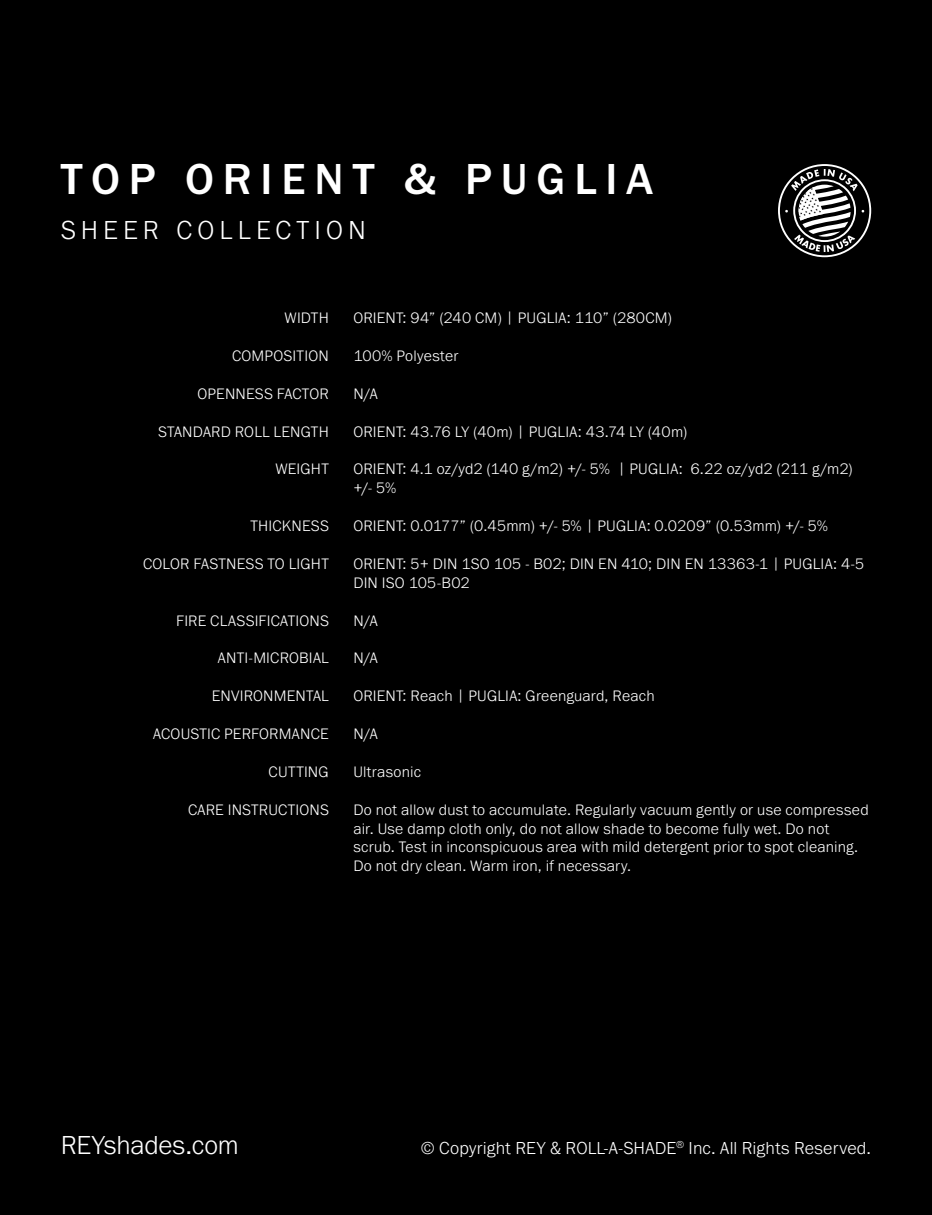
<style>
.page{position:relative;width:932px;height:1215px;background:#000}
.page>*{position:absolute;margin:0;border:0;box-sizing:border-box;transform-origin:0 0}
.t1{font:500 45px "Franklin Gothic URW";letter-spacing:.195em;color:#fff}
.t2{font:300 27px "Franklin Gothic URW";letter-spacing:.185em;color:#fff}
.t3{font:300 27px "Franklin Gothic URW";letter-spacing:-.005em;color:#fff}
.t4{font:300 18px "Franklin Gothic URW";letter-spacing:.01em;color:#fff}
.t5{font:300 15.75px/18.9px "Franklin Gothic URW";letter-spacing:.015em;color:#fff}
</style>
<div class="page">
<svg style="left:778px;top:164px;width:93px;height:93px"></svg>
<div style="left:186px;top:60px;width:43px;height:42px;border:2px solid #fff;border-radius:50%"></div>
<div style="left:348px;top:60px;width:43px;height:42px;border:2px solid #fff;border-radius:50%"></div>
<div style="left:703px;top:60px;width:42px;height:42px;border:2px solid #fff;border-radius:50%"></div>
<h1 class="t1" style="left:61px;top:151px;width:594px">TOP ORIENT &amp; PUGLIA</h1>
<h2 class="t2" style="left:61px;top:213px;width:307px">SHEER COLLECTION</h2>
<p class="t5" style="left:284px;top:308px;width:46px">WIDTH</p>
<p class="t5" style="left:232px;top:346px;width:98px">COMPOSITION</p>
<p class="t5" style="left:197px;top:384px;width:133px">OPENNESS FACTOR</p>
<p class="t5" style="left:158px;top:422px;width:172px">STANDARD ROLL LENGTH</p>
<p class="t5" style="left:275px;top:459px;width:55px">WEIGHT</p>
<p class="t5" style="left:250px;top:516px;width:80px">THICKNESS</p>
<p class="t5" style="left:143px;top:554px;width:187px">COLOR FASTNESS TO LIGHT</p>
<p class="t5" style="left:176px;top:611px;width:154px">FIRE CLASSIFICATIONS</p>
<p class="t5" style="left:218px;top:648px;width:112px">ANTI-MICROBIAL</p>
<p class="t5" style="left:212px;top:686px;width:119px">ENVIRONMENTAL</p>
<p class="t5" style="left:153px;top:724px;width:177px">ACOUSTIC PERFORMANCE</p>
<p class="t5" style="left:269px;top:762px;width:62px">CUTTING</p>
<p class="t5" style="left:188px;top:800px;width:142px">CARE INSTRUCTIONS</p>
<p class="t5" style="left:353px;top:308px;width:320px">ORIENT: 94” (240 CM) | PUGLIA: 110” (280CM)</p>
<p class="t5" style="left:353px;top:346px;width:107px">100% Polyester</p>
<p class="t5" style="left:353px;top:384px;width:26px">N/A</p>
<p class="t5" style="left:353px;top:422px;width:335px">ORIENT: 43.76 LY (40m) | PUGLIA: 43.74 LY (40m)</p>
<p class="t5" style="left:353px;top:459px;width:501px">ORIENT: 4.1 oz/yd2 (140 g/m2) +/- 5% | PUGLIA: 6.22 oz/yd2 (211 g/m2) +/- 5%</p>
<p class="t5" style="left:353px;top:516px;width:476px">ORIENT: 0.0177” (0.45mm) +/- 5% | PUGLIA: 0.0209” (0.53mm) +/- 5%</p>
<p class="t5" style="left:353px;top:554px;width:512px">ORIENT: 5+ DIN 1SO 105 - B02; DIN EN 410; DIN EN 13363-1 | PUGLIA: 4-5<br>DIN ISO 105-B02</p>
<p class="t5" style="left:353px;top:611px;width:26px">N/A</p>
<p class="t5" style="left:353px;top:648px;width:26px">N/A</p>
<p class="t5" style="left:353px;top:686px;width:303px">ORIENT: Reach | PUGLIA: Greenguard, Reach</p>
<p class="t5" style="left:353px;top:724px;width:26px">N/A</p>
<p class="t5" style="left:353px;top:762px;width:69px">Ultrasonic</p>
<p class="t5" style="left:353px;top:800px;width:517px">Do not allow dust to accumulate. Regularly vacuum gently or use compressed air. Use damp cloth only, do not allow shade to become fully wet. Do not scrub. Test in inconspicuous area with mild detergent prior to spot cleaning.<br>Do not dry clean. Warm iron, if necessary.</p>
<h2 class="t3" style="left:61px;top:1128px;width:179px">REYshades.com</h2>
<p class="t4" style="left:421px;top:1137px;width:452px">© Copyright REY &amp; ROLL-A-SHADE<sup>®</sup> Inc. All Rights Reserved.</p>
</div>
